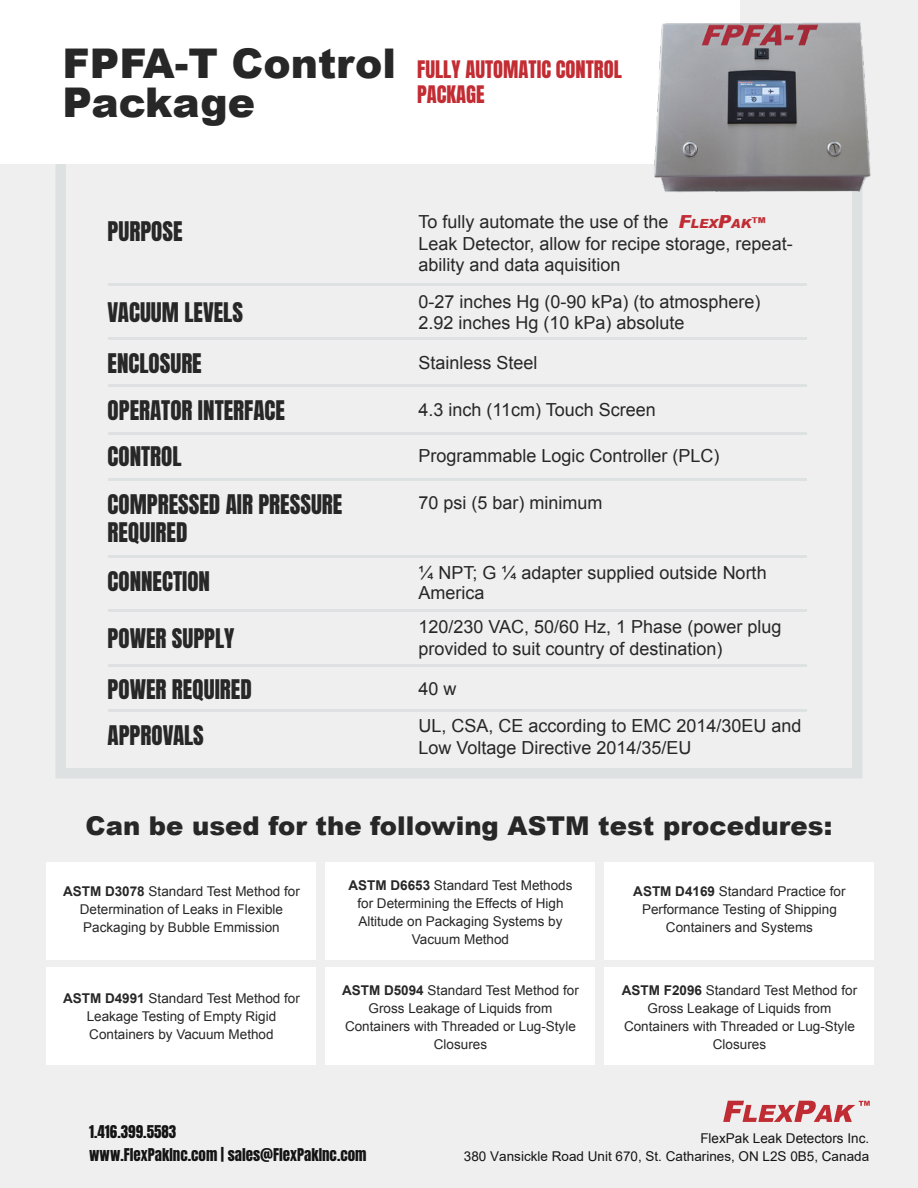
<style>
.page{position:relative;width:918px;height:1188px;background:#efefef}
.page>*{position:absolute;margin:0;border:0;box-sizing:border-box;transform-origin:0 0}
.t1{font:900 40.95px/38.7px "Arial";color:#272727}
.t2{font:900 25.95px "Arial";color:#272727}
.t3{font:22.95px/48px "Anton";color:#272727}
.t4{font:20.55px/24.6px "Anton";color:#c22c33}
.t5{font:18px/21.6px "Arial";color:#272727}
.t6{font:15px "Anton";color:#141414}
.t7{font:13.5px/18px "Arial";color:#272727;text-align:center}
.t8{font:13.5px/18px "Arial";color:#141414;text-align:right}
.s1{font-weight:900;font-style:italic;color:#c02c33}
.s2{font-weight:900;font-style:italic;font-size:12.6px;color:#c02c33}
.s3{font-weight:900;font-style:italic;font-size:15px;color:#c02c33}
.s4{font-weight:700}
</style>
<div class="page">
<svg style="left:56px;top:164px;width:806px;height:614px"></svg>
<hr style="left:108px;top:284px;width:699px;height:2px;background:#dee1e2">
<hr style="left:108px;top:338px;width:699px;height:2px;background:#dee1e2">
<hr style="left:108px;top:384px;width:699px;height:3px;background:#dee1e2">
<hr style="left:108px;top:432px;width:699px;height:3px;background:#dee1e2">
<svg style="left:108px;top:478px;width:699px;height:4px;fill:#dee1e2"></svg>
<hr style="left:108px;top:555px;width:699px;height:3px;background:#dee1e2">
<hr style="left:108px;top:609px;width:699px;height:3px;background:#dee1e2">
<svg style="left:108px;top:664px;width:699px;height:4px;fill:#dee1e2"></svg>
<hr style="left:108px;top:710px;width:699px;height:2px;background:#dee1e2">
<div style="left:46px;top:862px;width:270px;height:98px;background:#fff"></div>
<div style="left:326px;top:862px;width:270px;height:98px;background:#fff"></div>
<div style="left:604px;top:862px;width:270px;height:98px;background:#fff"></div>
<div style="left:46px;top:968px;width:270px;height:97px;background:#fff"></div>
<div style="left:326px;top:968px;width:270px;height:97px;background:#fff"></div>
<div style="left:0;top:0;width:740px;height:164px;background:#fff"></div>
<svg style="left:723px;top:1101px;width:147px;height:21px"></svg>
<div style="left:604px;top:968px;width:270px;height:97px;background:#fff"></div>
<img style="left:579px;top:22px;width:292px;height:207px">
<h1 class="t1" style="left:63px;top:43px;width:335px">FPFA-T Control<br>Package</h1>
<h3 class="t4" style="left:417px;top:59px;width:206px">FULLY AUTOMATIC CONTROL<br>PACKAGE</h3>
<h3 class="t3" style="left:108px;top:209px;width:76px">PURPOSE</h3>
<h3 class="t5" style="left:419px;top:211px;width:376px">To fully automate the use of the <span class="s1">F</span><span class="s2">LEX</span><span class="s1">P</span><span class="s2">AK</span><span class="s3">™<br></span>Leak Detector, allow for recipe storage, repeat&shy;ability and data aquisition</h3>
<h3 class="t3" style="left:108px;top:290px;width:137px">VACUUM LEVELS</h3>
<h3 class="t5" style="left:419px;top:291px;width:344px">0-27 inches Hg (0-90 kPa) (to atmosphere)<br>2.92 inches Hg (10 kPa) absolute</h3>
<h3 class="t3" style="left:108px;top:341px;width:96px">ENCLOSURE</h3>
<h3 class="t5" style="left:419px;top:352px;width:121px">Stainless Steel</h3>
<h3 class="t3" style="left:108px;top:388px;width:179px">OPERATOR INTERFACE</h3>
<h3 class="t5" style="left:419px;top:399px;width:239px">4.3 inch (11cm) Touch Screen</h3>
<h3 class="t3" style="left:108px;top:434px;width:236px">CONTROL<br>COMPRESSED AIR PRESSURE</h3>
<h3 class="t3" style="left:108px;top:510px;width:81px">REQUIRED</h3>
<h3 class="t5" style="left:419px;top:445px;width:303px">Programmable Logic Controller (PLC)</h3>
<h3 class="t5" style="left:419px;top:492px;width:186px">70 psi (5 bar) minimum</h3>
<h3 class="t3" style="left:108px;top:559px;width:104px">CONNECTION</h3>
<h3 class="t5" style="left:419px;top:563px;width:350px;line-height:19.5px">¼ NPT; G ¼ adapter supplied outside North<br>America</h3>
<h3 class="t3" style="left:108px;top:616px;width:128px">POWER SUPPLY</h3>
<h3 class="t5" style="left:419px;top:616px;width:364px">120/230 VAC, 50/60 Hz, 1 Phase (power plug provided to suit country of destination)</h3>
<h3 class="t3" style="left:108px;top:667px;width:146px;line-height:46.5px">POWER REQUIRED<br>APPROVALS</h3>
<h3 class="t5" style="left:419px;top:678px;width:40px">40 w</h3>
<h3 class="t5" style="left:419px;top:715px;width:385px">UL, CSA, CE according to EMC 2014/30EU and<br>Low Voltage Directive 2014/35/EU</h3>
<h2 class="t2" style="left:86px;top:807px;width:748px">Can be used for the following ASTM test procedures:</h2>
<p class="t7" style="left:63px;top:883px;width:238px"><span class="s4">ASTM D3078</span> Standard Test Method for<br>Determination of Leaks in Flexible<br>Packaging by Bubble Emmission</p>
<p class="t7" style="left:63px;top:989px;width:238px"><span class="s4">ASTM D4991</span> Standard Test Method for<br>Leakage Testing of Empty Rigid<br>Containers by Vacuum Method</p>
<p class="t7" style="left:348px;top:877px;width:226px"><span class="s4">ASTM D6653</span> Standard Test Methods for Determining the Effects of High<br>Altitude on Packaging Systems by<br>Vacuum Method</p>
<p class="t7" style="left:342px;top:982px;width:238px"><span class="s4">ASTM D5094</span> Standard Test Method for<br>Gross Leakage of Liquids from<br>Containers with Threaded or Lug-Style<br>Closures</p>
<p class="t7" style="left:633px;top:883px;width:214px"><span class="s4">ASTM D4169</span> Standard Practice for<br>Performance Testing of Shipping<br>Containers and Systems</p>
<p class="t7" style="left:622px;top:982px;width:237px"><span class="s4">ASTM F2096</span> Standard Test Method for<br>Gross Leakage of Liquids from<br>Containers with Threaded or Lug-Style<br>Closures</p>
<p class="t6" style="left:89px;top:1124px;width:89px">1.416.399.5583</p>
<p class="t6" style="left:89px;top:1147px;width:279px">www.FlexPakInc.com | sales@FlexPakInc.com</p>
<p class="t8" style="left:464px;top:1129px;width:407px">FlexPak Leak Detectors Inc.<br>380 Vansickle Road Unit 670, St. Catharines, ON L2S 0B5, Canada</p>
</div>
